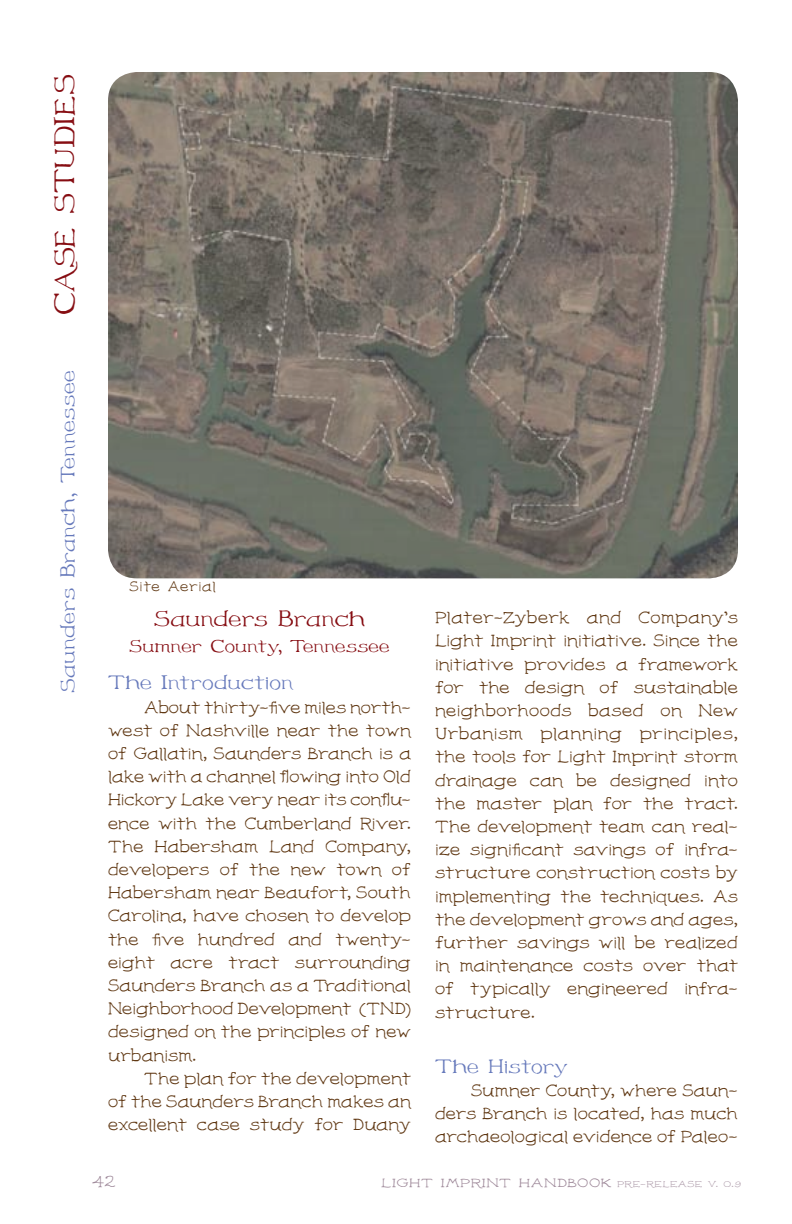
<style>
.page{position:relative;width:792px;height:1224px;background:#fff}
.page>*{position:absolute;margin:0;border:0;box-sizing:border-box;transform-origin:0 0}
.t1{font:500 26px "T Low Header";letter-spacing:-.01em;color:#860d12}
.t2{font:500 20px "T Low Header";letter-spacing:-.005em;color:#860d12}
.t3{font:500 18px "T Low Header";letter-spacing:.005em;color:#6679bb}
.t4{font:500 18px "T Low Header";letter-spacing:.025em;color:#6679bb}
.t5{font:16px/23.2px "T Low Body";color:#603813;text-align:justify}
.t6{font:500 16px "T Low Header";letter-spacing:.01em;color:#860d12}
.t7{font:16px "T Low Body";color:#9d8798}
.t8{font:13.2px "T Low Body";letter-spacing:.05em;color:#603813}
.t9{font:11.6px "T Low Body";letter-spacing:.04em;color:#9d8798;scale:1.2 1}
.s1{font-size:8.4px;color:#ac99a8}
</style>
<div class="page">
<img style="left:108px;top:72px;width:630px;height:506px">
<h1 class="t1" style="left:48px;top:315px;width:243px;rotate:-90deg">CASE STUDIES</h1>
<p class="t4" style="left:56px;top:693px;width:325px;rotate:-90deg">Saunders Branch, Tennessee</p>
<p class="t8" style="left:130px;top:579px;width:88px">Site Aerial</p>
<p class="t2" style="left:154px;top:606px;width:213px">Saunders Branch</p>
<p class="t6" style="left:129px;top:636px;width:262px">Sumner County, Tennessee</p>
<p class="t3" style="left:108px;top:671px;width:187px">The Introduction</p>
<p class="t5" style="left:108px;top:696px;width:305px;text-indent:36px">About thirty-five miles north&shy;west of Nashville near the town of Gallatin, Saunders Branch is a lake with a channel flowing into Old Hickory Lake very near its conflu&shy;ence with the Cumberland River.<br>The Habersham Land Company, developers of the new town of Habersham near Beaufort, South Carolina, have chosen to develop the five hundred and twenty&shy;eight acre tract surrounding Saunders Branch as a Traditional Neighborhood Development (TND) designed on the principles of new urbanism.</p>
<p class="t5" style="left:108px;top:1067px;width:305px;text-indent:36px">The plan for the development of the Saunders Branch makes an excellent case study for Duany</p>
<p class="t5" style="left:435px;top:606px;width:305px">Plater-Zyberk and Company’s Light Imprint initiative. Since the initiative provides a framework for the design of sustainable neighborhoods based on New Urbanism planning principles, the tools for Light Imprint storm drainage can be designed into the master plan for the tract.<br>The development team can real&shy;ize significant savings of infra&shy;structure construction costs by implementing the techniques. As the development grows and ages, further savings will be realized in maintenance costs over that of typically engineered infra&shy;structure.</p>
<p class="t3" style="left:435px;top:1055px;width:135px">The History</p>
<p class="t5" style="left:435px;top:1079px;width:304px;text-indent:36px">Sumner County, where Saun&shy;ders Branch is located, has much archaeological evidence of Paleo-</p>
<p class="t7" style="left:92px;top:1172px;width:25px">42</p>
<p class="t9" style="left:381px;top:1176px;width:302px">Light Imprint Handbook <span class="s1">pre-release v. 0.9</span></p>
</div>
